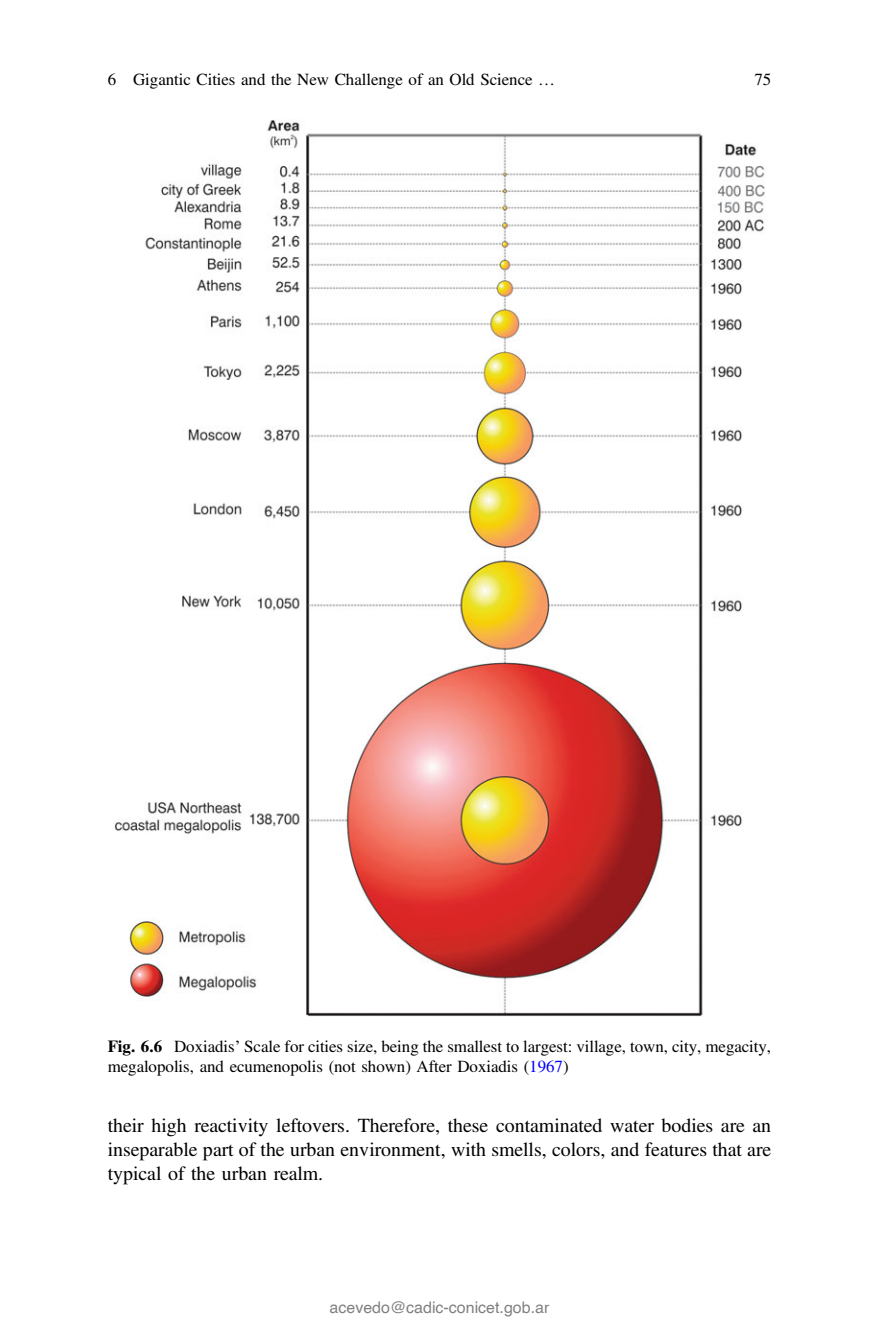
<style>
.page{position:relative;width:879px;height:1333px;background:#fff}
.page>*{position:absolute;margin:0;border:0;box-sizing:border-box;transform-origin:0 0}
.t1{font:20px/24px "Hfnhlj Jgllqt Kjlpvf Adv TT5 ada 87 cc";color:#000;text-align:justify}
.t2{font:17px/19.8px "Hfnhlj Jgllqt Kjlpvf Adv TT5 ada 87 cc";color:#000}
.t3{font:16px "Helvetica";color:#808080}
.s1{font-family:"Msjrpx Nbpjts Vgknmm Adv TT3713 a 231"}
.s2{font-family:"Prnmms Plvsgx Fptpyb Adv T Teeee 58 d 9.B"}
.s3{color:#00f}
</style>
<div class="page">
<img style="left:114px;top:120px;width:651px;height:896px">
<p class="t2" style="left:108px;top:71px;width:449px">6 Gigantic Cities and the New Challenge of an Old Science <span class="s1">…</span></p>
<p class="t2" style="left:754px;top:71px;width:18px">75</p>
<p class="t2" style="left:108px;top:1038px;width:665px"><span class="s2">Fig. 6.6</span> Doxiadis<span class="s1">’</span> Scale for cities size, being the smallest to largest: village, town, city, megacity, megalopolis, and ecumenopolis (not shown) After Doxiadis (<span class="s3">1967</span>)</p>
<p class="t1" style="left:108px;top:1114px;width:665px">their high reactivity leftovers. Therefore, these contaminated water bodies are an inseparable part of the urban environment, with smells, colors, and features that are typical of the urban realm.</p>
<p class="t3" style="left:329px;top:1297px;width:221px">acevedo@cadic-conicet.gob.ar</p>
</div>
